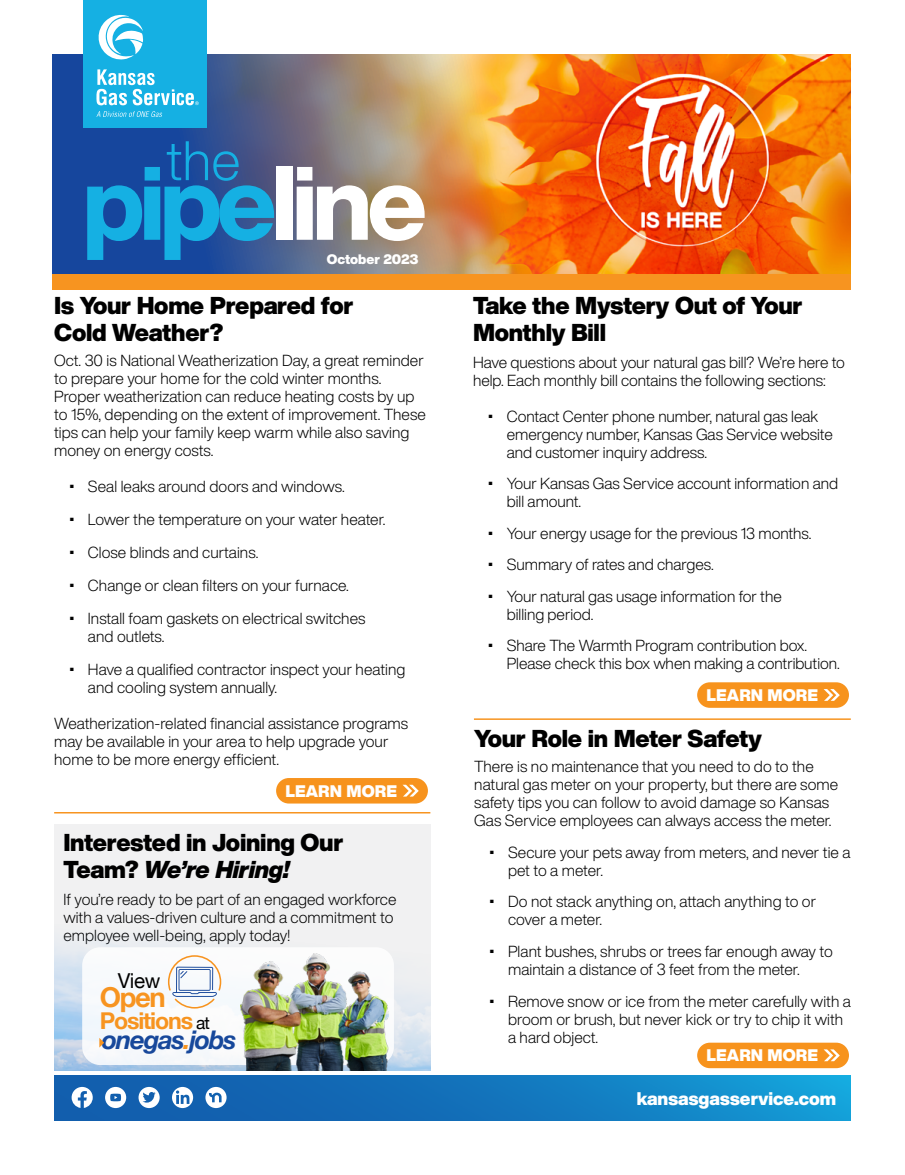
<style>
.page{position:relative;width:905px;height:1175px;background:#fff}
.page>*{position:absolute;margin:0;border:0;box-sizing:border-box;transform-origin:0 0}
.t1{font:700 27.45px "Helvetica Neue";color:#f79420}
.t2{font:italic 700 25.65px "Helvetica Neue";letter-spacing:-.05em;color:#17489b}
.t3{font:900 24px/27px "Helvetica Now Display";letter-spacing:-.01em;color:#000}
.t4{font:700 23.1px "Helvetica Neue";letter-spacing:-.05em;color:#f79420}
.t5{font:20.55px "Helvetica Neue";color:#000}
.t6{font:900 18px "Helvetica Now Display";color:#fff}
.t7{font:900 16.5px "Helvetica Now Display";letter-spacing:.01em;color:#fff}
.t8{font:300 15.75px/18px "Helvetica Now Display";color:#000}
.t9{font:900 13.5px "Helvetica Now Display";letter-spacing:-.005em;color:#fff}
.s1{font-weight:800}
.s2{font-style:italic}
.s3{color:#f79420}
.s4{font-weight:400;font-size:17.25px;color:#000}
</style>
<div class="page">
<img style="left:53px;top:54px;width:797px;height:220px">
<div style="left:276px;top:166px;width:16px;height:74px;background:#fff"></div>
<svg style="left:297px;top:167px;width:127px;height:74px"></svg>
<svg style="left:87px;top:141px;width:187px;height:119px;background:#1e71b4"></svg>
<hr style="left:54px;top:812px;width:376px;height:1px;background:#f79420">
<hr style="left:474px;top:718px;width:376px;height:2px;background:#f79420">
<div style="left:697px;top:1042px;width:152px;height:26px;background:#f7931d;border-radius:13px"></div>
<svg style="left:823px;top:1049px;width:16px;height:12px"></svg>
<div style="left:276px;top:778px;width:152px;height:25px;background:#f7931d;border-radius:13px"></div>
<svg style="left:402px;top:784px;width:17px;height:12px"></svg>
<div style="left:53px;top:274px;width:797px;height:15px;background:#f79420"></div>
<div style="left:54px;top:1075px;width:796px;height:45px;background:linear-gradient(to right,#1253a6,#149ad4)"></div>
<svg style="left:138px;top:1086px;width:22px;height:22px"></svg>
<svg style="left:105px;top:1086px;width:21px;height:22px"></svg>
<svg style="left:172px;top:1086px;width:21px;height:22px"></svg>
<svg style="left:72px;top:1086px;width:21px;height:21px"></svg>
<svg style="left:205px;top:1086px;width:21px;height:22px"></svg>
<div style="left:84px;top:0;width:123px;height:128px;background:#15b0e3"></div>
<svg style="left:96px;top:69px;width:103px;height:48px"></svg>
<svg style="left:98px;top:15px;width:45px;height:45px"></svg>
<div style="left:697px;top:682px;width:152px;height:26px;background:#f7931d;border-radius:13px"></div>
<svg style="left:823px;top:689px;width:16px;height:12px"></svg>
<div style="left:54px;top:824px;width:377px;height:246px;background:#f2f2f2"></div>
<img style="left:54px;top:943px;width:377px;height:127px">
<div style="left:82px;top:947px;width:312px;height:118px;background:#f8fafc;border-radius:18px"></div>
<img style="left:241px;top:953px;width:147px;height:117px">
<svg style="left:99px;top:1038px;width:5px;height:9px"></svg>
<svg style="left:168px;top:955px;width:53px;height:53px"></svg>
<p class="t9" style="left:327px;top:250px;width:93px">October 2023</p>
<h3 class="t3" style="left:54px;top:292px;width:301px">Is Your Home Prepared for<br>Cold Weather?</h3>
<p class="t8" style="left:54px;top:351px;width:373px">Oct. 30 is National Weatherization Day, a great reminder to prepare your home for the cold winter months.<br>Proper weatherization can reduce heating costs by up to 15%, depending on the extent of improvement. These tips can help your family keep warm while also saving money on energy costs.</p>
<p class="t8" style="left:68px;top:470px;width:319px;line-height:33px"><span class="s1">∙</span> Seal leaks around doors and windows.<br><span class="s1">∙</span> Lower the temperature on your water heater. <span class="s1">∙</span> Close blinds and curtains.<br><span class="s1">∙</span> Change or clean filters on your furnace.<br><span class="s1">∙</span> Install foam gaskets on electrical switches</p>
<p class="t8" style="left:68px;top:620px;width:339px;line-height:33px;text-indent:20px">and outlets.<br><span class="s1">∙</span> Have a qualified contractor inspect your heating</p>
<p class="t8" style="left:88px;top:678px;width:191px">and cooling system annually.</p>
<p class="t8" style="left:54px;top:714px;width:355px">Weatherization-related financial assistance programs may be available in your area to help upgrade your home to be more energy efficient.</p>
<p class="t7" style="left:285px;top:779px;width:113px">LEARN MORE</p>
<h3 class="t3" style="left:63px;top:829px;width:281px">Interested in Joining Our<br>Team? <span class="s2">We’re Hiring!</span></h3>
<p class="t8" style="left:63px;top:890px;width:334px">If you’re ready to be part of an engaged workforce with a values-driven culture and a commitment to employee well-being, apply today!</p>
<h3 class="t5" style="left:118px;top:965px;width:44px">View</h3>
<h1 class="t1" style="left:100px;top:975px;width:67px">Open</h1>
<h2 class="t2" style="left:102px;top:1020px;width:136px">onegas<span class="s3">.</span>jobs</h2>
<h3 class="t4" style="left:100px;top:1002px;width:112px">Positions <span class="s4">at</span></h3>
<h3 class="t3" style="left:473px;top:292px;width:331px">Take the Mystery Out of Your<br>Monthly Bill</h3>
<p class="t8" style="left:473px;top:353px;width:373px">Have questions about your natural gas bill? We’re here to help. Each monthly bill contains the following sections:</p>
<p class="t8" style="left:507px;top:407px;width:327px;text-indent:-20px"><span class="s1">∙</span> Contact Center phone number, natural gas leak emergency number, Kansas Gas Service website and customer inquiry address.</p>
<p class="t8" style="left:507px;top:474px;width:333px;text-indent:-20px"><span class="s1">∙</span> Your Kansas Gas Service account information and bill amount.</p>
<p class="t8" style="left:486px;top:517px;width:326px;line-height:31.5px"><span class="s1">∙</span> Your energy usage for the previous 13 months. <span class="s1">∙</span> Summary of rates and charges.<br><span class="s1">∙</span> Your natural gas usage information for the</p>
<p class="t8" style="left:486px;top:598px;width:322px;line-height:31.5px;text-indent:20px">billing period.<br><span class="s1">∙</span> Share The Warmth Program contribution box.</p>
<p class="t8" style="left:507px;top:654px;width:334px">Please check this box when making a contribution.</p>
<p class="t7" style="left:706px;top:683px;width:113px">LEARN MORE</p>
<h3 class="t3" style="left:474px;top:725px;width:289px">Your Role in Meter Safety</h3>
<p class="t8" style="left:474px;top:757px;width:365px">There is no maintenance that you need to do to the natural gas meter on your property, but there are some safety tips you can follow to avoid damage so Kansas Gas Service employees can always access the meter.</p>
<p class="t8" style="left:508px;top:843px;width:344px;text-indent:-20px"><span class="s1">∙</span> Secure your pets away from meters, and never tie a pet to a meter.</p>
<p class="t8" style="left:508px;top:892px;width:310px;text-indent:-20px"><span class="s1">∙</span> Do not stack anything on, attach anything to or cover a meter.</p>
<p class="t8" style="left:508px;top:942px;width:326px;text-indent:-20px"><span class="s1">∙</span> Plant bushes, shrubs or trees far enough away to maintain a distance of 3 feet from the meter.</p>
<p class="t8" style="left:508px;top:991px;width:344px;text-indent:-20px"><span class="s1">∙</span> Remove snow or ice from the meter carefully with a broom or brush, but never kick or try to chip it with a hard object.</p>
<p class="t7" style="left:706px;top:1043px;width:113px">LEARN MORE</p>
<p class="t6" style="left:636px;top:1086px;width:201px">kansasgasservice.com</p>
</div>
